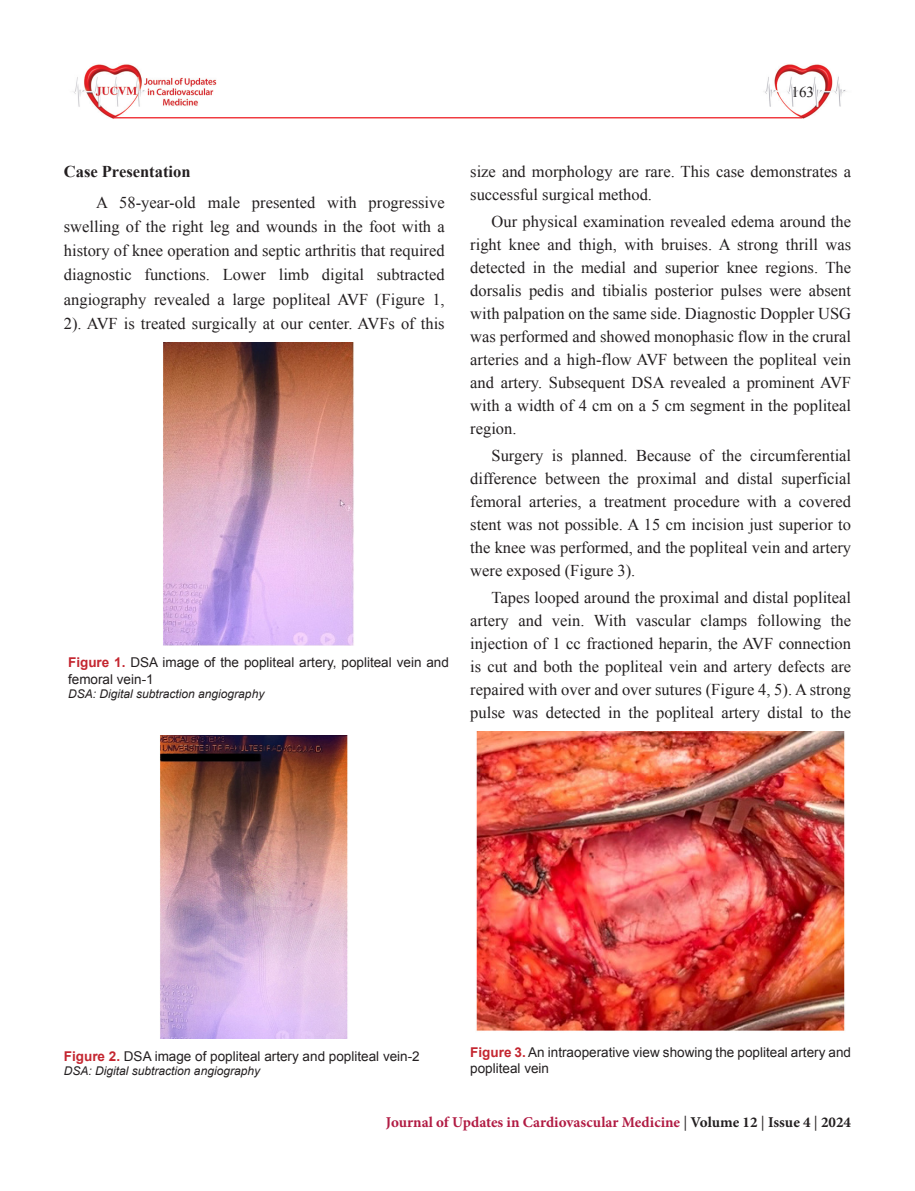
<style>
.page{position:relative;width:915px;height:1191px;background:#fff}
.page>*{position:absolute;margin:0;border:0;box-sizing:border-box;transform-origin:0 0}
.YAZI{font:16.5px/23px "Times New Roman";color:#231f20;text-align:justify}
.BOLD{font:700 16.5px "Times New Roman";color:#231f20}
.t1{font:700 15px "Minion Pro";color:#b11b43}
.t2{font:15px "Times New Roman";color:#231f20}
.t3{font:13.5px/16.2px "Arial";color:#231f20}
.t4{font:italic 12px "Arial";color:#231f20}
.s1{font-weight:700;color:#c42630}
.s2{font-weight:400;color:#231f20}
.s3{color:#231f20}
</style>
<div class="page">
<img style="left:73px;top:64px;width:147px;height:55px">
<img style="left:694px;top:64px;width:153px;height:55px">
<hr style="left:113px;top:117px;width:688px;height:1px;background:#ee1d23">
<img style="left:476px;top:731px;width:369px;height:300px">
<img style="left:163px;top:342px;width:191px;height:303px">
<img style="left:160px;top:736px;width:188px;height:302px">
<p class="t2" style="left:791px;top:82px;width:24px">163</p>
<p class="BOLD" style="left:64px;top:160px;width:128px">Case Presentation</p>
<p class="YAZI" style="left:64px;top:190px;width:382px;line-height:24.3px;text-indent:32px">A 58-year-old male presented with progressive swelling of the right leg and wounds in the foot with a history of knee operation and septic arthritis that required diagnostic functions. Lower limb digital subtracted angiography revealed a large popliteal AVF (Figure 1, 2). AVF is treated surgically at our center. AVFs of this</p>
<p class="t3" style="left:68px;top:654px;width:382px"><span class="s1">Figure 1.</span> DSA image of the popliteal artery, popliteal vein and femoral vein-1</p>
<p class="t4" style="left:68px;top:686px;width:198px">DSA: Digital subtraction angiography</p>
<p class="YAZI" style="left:470px;top:160px;width:382px">size and morphology are rare. This case demonstrates a successful surgical method.</p>
<p class="YAZI" style="left:470px;top:210px;width:382px;text-indent:21px">Our physical examination revealed edema around the right knee and thigh, with bruises. A strong thrill was detected in the medial and superior knee regions. The dorsalis pedis and tibialis posterior pulses were absent with palpation on the same side. Diagnostic Doppler USG was performed and showed monophasic flow in the crural arteries and a high-flow AVF between the popliteal vein and artery. Subsequent DSA revealed a prominent AVF with a width of 4 cm on a 5 cm segment in the popliteal region.</p>
<p class="YAZI" style="left:470px;top:444px;width:382px;text-indent:21px">Surgery is planned. Because of the circumferential difference between the proximal and distal superficial femoral arteries, a treatment procedure with a covered stent was not possible. A 15 cm incision just superior to the knee was performed, and the popliteal vein and artery were exposed (Figure 3).</p>
<p class="YAZI" style="left:470px;top:586px;width:382px;text-indent:21px">Tapes looped around the proximal and distal popliteal artery and vein. With vascular clamps following the injection of 1 cc fractioned heparin, the AVF connection is cut and both the popliteal vein and artery defects are repaired with over and over sutures (Figure 4, 5). A strong pulse was detected in the popliteal artery distal to the</p>
<p class="t3" style="left:64px;top:1048px;width:357px"><span class="s1">Figure 2.</span> DSA image of popliteal artery and popliteal vein-2</p>
<p class="t4" style="left:64px;top:1063px;width:198px">DSA: Digital subtraction angiography</p>
<p class="t3" style="left:470px;top:1044px;width:382px"><span class="s1">Figure 3.</span> An intraoperative view showing the popliteal artery and popliteal vein</p>
<p class="t1" style="left:386px;top:1111px;width:466px">Journal of Updates in Cardiovascular Medicine <span class="s2">|</span> <span class="s3">Volume 12</span> <span class="s2">|</span> <span class="s3">Issue 4</span> <span class="s2">|</span> <span class="s3">2024</span></p>
</div>
